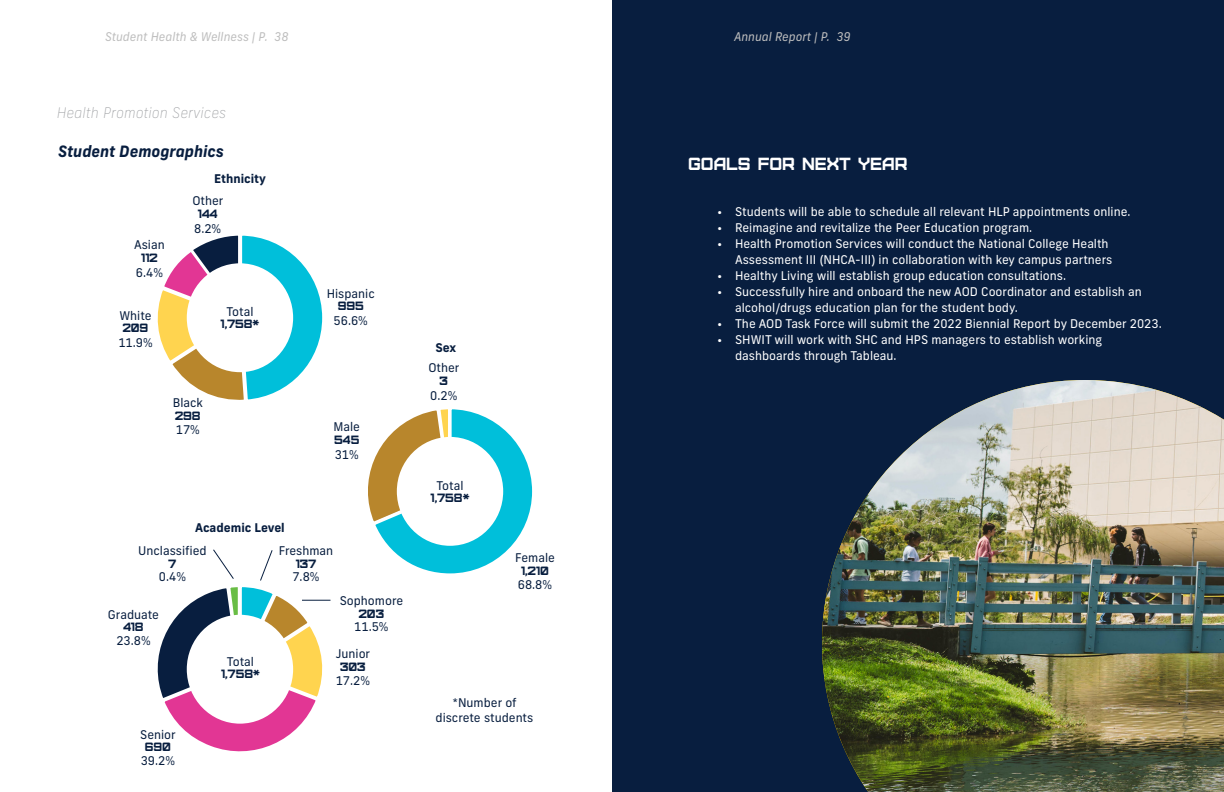
<style>
.page{position:relative;width:1224px;height:792px;background:#fff}
.page>*{position:absolute;margin:0;border:0;box-sizing:border-box;transform-origin:0 0}
.t1{font:17.6px "Furore";color:#fff}
.t2{font:italic 700 15.6px "New Frank";color:#081e3f}
.t3{font:italic 100 14.6px "New Frank";color:#9d9fa2}
.t4{font:12px/16px "New Frank";color:#fff}
.t5{font:12px/15px "New Frank";color:#081e3f;text-align:center}
.t6{font:12px "Furore";color:#081e3f}
.t7{font:italic 12px "New Frank";color:#bebebe}
.t8{font:700 12px "New Frank";color:#081e3f}
</style>
<div class="page">
<div style="left:612px;top:0;width:612px;height:792px;background:#081e3f"></div>
<img style="left:822px;top:380px;width:402px;height:412px">
<svg style="left:157px;top:235px;width:166px;height:165px"></svg>
<svg style="left:368px;top:409px;width:165px;height:165px"></svg>
<div style="left:187px;top:263px;width:106px;height:109px;background:#fff;border-radius:50%"></div>
<div style="left:397px;top:437px;width:106px;height:109px;background:#fff;border-radius:50%"></div>
<svg style="left:157px;top:549px;width:173px;height:203px"></svg>
<p class="t7" style="left:105px;top:30px;width:185px">Student Health &amp; Wellness | P. 38</p>
<p class="t7" style="left:734px;top:30px;width:118px">Annual Report | P. 39</p>
<p class="t3" style="left:57px;top:104px;width:171px">Health Promotion Services</p>
<p class="t2" style="left:58px;top:141px;width:167px">Student Demographics</p>
<p class="t8" style="left:214px;top:171px;width:53px">Ethnicity</p>
<p class="t5" style="left:134px;top:238px;width:32px">Asian</p>
<p class="t6" style="left:141px;top:250px;width:18px">112</p>
<p class="t5" style="left:136px;top:265px;width:29px">6.4%</p>
<p class="t5" style="left:119px;top:308px;width:34px">White</p>
<p class="t6" style="left:123px;top:321px;width:27px">209</p>
<p class="t5" style="left:118px;top:335px;width:36px">11.9%</p>
<p class="t5" style="left:192px;top:193px;width:33px">Other</p>
<p class="t6" style="left:198px;top:206px;width:21px">144</p>
<p class="t5" style="left:194px;top:221px;width:29px">8.2%</p>
<p class="t5" style="left:226px;top:304px;width:28px">Total</p>
<p class="t6" style="left:221px;top:316px;width:40px">1,758*</p>
<p class="t5" style="left:173px;top:395px;width:32px">Black</p>
<p class="t6" style="left:175px;top:408px;width:27px">298</p>
<p class="t5" style="left:176px;top:423px;width:26px">17%</p>
<p class="t8" style="left:195px;top:519px;width:91px">Academic Level</p>
<p class="t5" style="left:327px;top:286px;width:50px">Hispanic</p>
<p class="t6" style="left:338px;top:299px;width:28px">995</p>
<p class="t5" style="left:334px;top:313px;width:36px">56.6%</p>
<p class="t5" style="left:334px;top:420px;width:28px">Male</p>
<p class="t6" style="left:334px;top:432px;width:27px">545</p>
<p class="t5" style="left:335px;top:447px;width:26px">31%</p>
<p class="t5" style="left:138px;top:543px;width:70px">Unclassified</p>
<p class="t6" style="left:169px;top:556px;width:9px">7</p>
<p class="t5" style="left:159px;top:570px;width:29px">0.4%</p>
<p class="t5" style="left:108px;top:607px;width:53px">Graduate</p>
<p class="t6" style="left:123px;top:620px;width:22px">418</p>
<p class="t5" style="left:116px;top:633px;width:36px">23.8%</p>
<p class="t5" style="left:227px;top:654px;width:28px">Total</p>
<p class="t6" style="left:221px;top:667px;width:40px">1,758*</p>
<p class="t5" style="left:140px;top:727px;width:37px">Senior</p>
<p class="t6" style="left:145px;top:740px;width:28px">690</p>
<p class="t5" style="left:141px;top:753px;width:36px">39.2%</p>
<p class="t5" style="left:279px;top:543px;width:56px">Freshman</p>
<p class="t6" style="left:296px;top:556px;width:22px">137</p>
<p class="t5" style="left:292px;top:570px;width:29px">7.8%</p>
<p class="t5" style="left:340px;top:593px;width:65px">Sophomore</p>
<p class="t6" style="left:359px;top:606px;width:27px">203</p>
<p class="t5" style="left:354px;top:620px;width:36px">11.5%</p>
<p class="t5" style="left:336px;top:646px;width:36px">Junior</p>
<p class="t6" style="left:340px;top:659px;width:27px">303</p>
<p class="t5" style="left:336px;top:673px;width:36px">17.2%</p>
<p class="t8" style="left:435px;top:340px;width:22px">Sex</p>
<p class="t5" style="left:428px;top:361px;width:33px">Other</p>
<p class="t6" style="left:440px;top:373px;width:10px">3</p>
<p class="t5" style="left:430px;top:388px;width:29px">0.2%</p>
<p class="t5" style="left:437px;top:478px;width:29px">Total</p>
<p class="t6" style="left:431px;top:490px;width:40px">1,758*</p>
<p class="t5" style="left:515px;top:550px;width:41px">Female</p>
<p class="t6" style="left:521px;top:563px;width:29px">1,210</p>
<p class="t5" style="left:518px;top:578px;width:36px">68.8%</p>
<p class="t5" style="left:436px;top:695px;width:99px">*Number of discrete students</p>
<h1 class="t1" style="left:688px;top:153px;width:221px">GOALS FOR NEXT YEAR</h1>
<p class="t4" style="left:717px;top:204px;width:415px">• Students will be able to schedule all relevant HLP appointments online.</p>
<p class="t4" style="left:717px;top:220px;width:317px">• Reimagine and revitalize the Peer Education program.</p>
<p class="t4" style="left:735px;top:236px;width:379px;text-indent:-18px">• Health Promotion Services will conduct the National College Health<br>Assessment III (NHCA-III) in collaboration with key campus partners</p>
<p class="t4" style="left:717px;top:268px;width:351px">• Healthy Living will establish group education consultations.</p>
<p class="t4" style="left:735px;top:284px;width:408px;text-indent:-18px">• Successfully hire and onboard the new AOD Coordinator and establish an alcohol/drugs education plan for the student body.</p>
<p class="t4" style="left:717px;top:316px;width:446px">• The AOD Task Force will submit the 2022 Biennial Report by December 2023.</p>
<p class="t4" style="left:735px;top:332px;width:369px;text-indent:-18px">• SHWIT will work with SHC and HPS managers to establish working dashboards through Tableau.</p>
</div>
